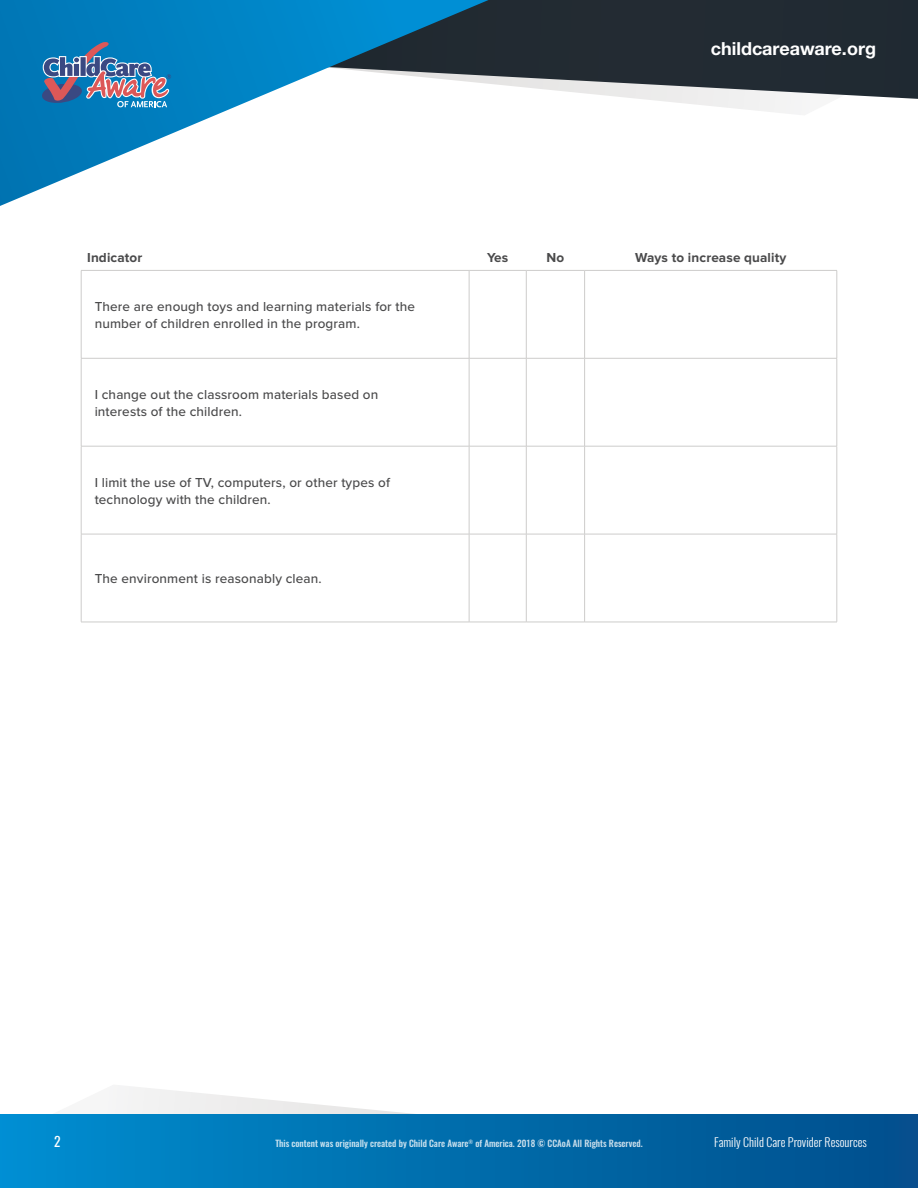
<style>
.page{position:relative;width:918px;height:1188px;background:#fff}
.page>*{position:absolute;margin:0;border:0;box-sizing:border-box;transform-origin:0 0}
.t1{font:700 18px "Helvetica Neue LT Std";color:#fff}
.t2{font:500 13.5px/16.5px "Proxima Nova";letter-spacing:.01em;color:#4a4a4b}
.t3{font:700 13.5px "Proxima Nova";letter-spacing:.01em;color:#4a4a4b}
.t4{font:13.5px "Oswald";color:#fff}
.t5{font:300 12px "Oswald";color:#fff}
.t6{font:500 9px "Oswald";color:#fff}
</style>
<div class="page">
<svg style="left:115px;top:1085px;width:298px;height:29px"></svg>
<svg style="left:655px;top:100px;width:147px;height:15px"></svg>
<svg style="left:521px;top:0;width:397px;height:100px;background:#3a4249"></svg>
<svg style="left:0;top:0;width:521px;height:206px"></svg>
<div style="left:0;top:1114px;width:918px;height:74px;background:linear-gradient(to right,#008ecf,#014e8b)"></div>
<svg style="left:42px;top:42px;width:129px;height:65px;background:#4f7fab"></svg>
<hr style="left:81px;top:271px;width:1px;height:87px;background:#cdcccb">
<hr style="left:469px;top:271px;width:1px;height:87px;background:#cdcccb">
<hr style="left:526px;top:271px;width:1px;height:87px;background:#cdcccb">
<hr style="left:584px;top:271px;width:1px;height:87px;background:#cdcccb">
<hr style="left:837px;top:271px;width:1px;height:87px;background:#cdcccb">
<hr style="left:81px;top:358px;width:388px;height:1px;background:#cdcccb">
<hr style="left:81px;top:358px;width:1px;height:88px;background:#cdcccb">
<hr style="left:469px;top:358px;width:57px;height:1px;background:#cdcccb">
<hr style="left:469px;top:358px;width:1px;height:88px;background:#cdcccb">
<hr style="left:526px;top:358px;width:59px;height:1px;background:#cdcccb">
<hr style="left:526px;top:358px;width:1px;height:88px;background:#cdcccb">
<hr style="left:585px;top:358px;width:252px;height:1px;background:#cdcccb">
<hr style="left:584px;top:358px;width:1px;height:88px;background:#cdcccb">
<hr style="left:837px;top:358px;width:1px;height:88px;background:#cdcccb">
<hr style="left:81px;top:446px;width:388px;height:1px;background:#cdcccb">
<hr style="left:81px;top:446px;width:1px;height:88px;background:#cdcccb">
<hr style="left:469px;top:446px;width:57px;height:1px;background:#cdcccb">
<hr style="left:469px;top:446px;width:1px;height:88px;background:#cdcccb">
<hr style="left:526px;top:446px;width:59px;height:1px;background:#cdcccb">
<hr style="left:526px;top:446px;width:1px;height:88px;background:#cdcccb">
<hr style="left:585px;top:446px;width:252px;height:1px;background:#cdcccb">
<hr style="left:584px;top:446px;width:1px;height:88px;background:#cdcccb">
<hr style="left:837px;top:446px;width:1px;height:88px;background:#cdcccb">
<hr style="left:81px;top:534px;width:388px;height:1px;background:#cdcccb">
<hr style="left:81px;top:534px;width:1px;height:88px;background:#cdcccb">
<hr style="left:469px;top:534px;width:57px;height:1px;background:#cdcccb">
<hr style="left:469px;top:534px;width:1px;height:88px;background:#cdcccb">
<hr style="left:526px;top:534px;width:59px;height:1px;background:#cdcccb">
<hr style="left:526px;top:534px;width:1px;height:88px;background:#cdcccb">
<hr style="left:585px;top:534px;width:252px;height:1px;background:#cdcccb">
<hr style="left:584px;top:534px;width:1px;height:88px;background:#cdcccb">
<hr style="left:837px;top:534px;width:1px;height:88px;background:#cdcccb">
<hr style="left:81px;top:622px;width:388px;height:1px;background:#cdcccb">
<hr style="left:469px;top:622px;width:57px;height:1px;background:#cdcccb">
<hr style="left:526px;top:622px;width:59px;height:1px;background:#cdcccb">
<hr style="left:585px;top:622px;width:252px;height:1px;background:#cdcccb">
<hr style="left:81px;top:270px;width:388px;height:1px;background:#cdcccb">
<hr style="left:469px;top:270px;width:57px;height:1px;background:#cdcccb">
<hr style="left:526px;top:270px;width:59px;height:1px;background:#cdcccb">
<hr style="left:585px;top:270px;width:252px;height:1px;background:#cdcccb">
<h1 class="t1" style="left:711px;top:37px;width:167px">childcareaware.org</h1>
<p class="t3" style="left:87px;top:251px;width:57px">Indicator</p>
<p class="t3" style="left:487px;top:251px;width:23px">Yes</p>
<p class="t3" style="left:547px;top:251px;width:19px">No</p>
<p class="t3" style="left:635px;top:251px;width:153px">Ways to increase quality</p>
<p class="t2" style="left:95px;top:299px;width:322px">There are enough toys and learning materials for the number of children enrolled in the program.</p>
<p class="t2" style="left:95px;top:387px;width:285px">I change out the classroom materials based on interests of the children.</p>
<p class="t2" style="left:95px;top:475px;width:297px">I limit the use of TV, computers, or other types of technology with the children.</p>
<p class="t2" style="left:95px;top:571px;width:229px">The environment is reasonably clean.</p>
<p class="t4" style="left:54px;top:1129px;width:8px">2</p>
<p class="t5" style="left:714px;top:1131px;width:154px">Family Child Care Provider Resources</p>
<p class="t6" style="left:275px;top:1138px;width:369px">This content was originally created by Child Care Aware<sup>®</sup> of America. 2018 © CCAoA All Rights Reserved.</p>
</div>
